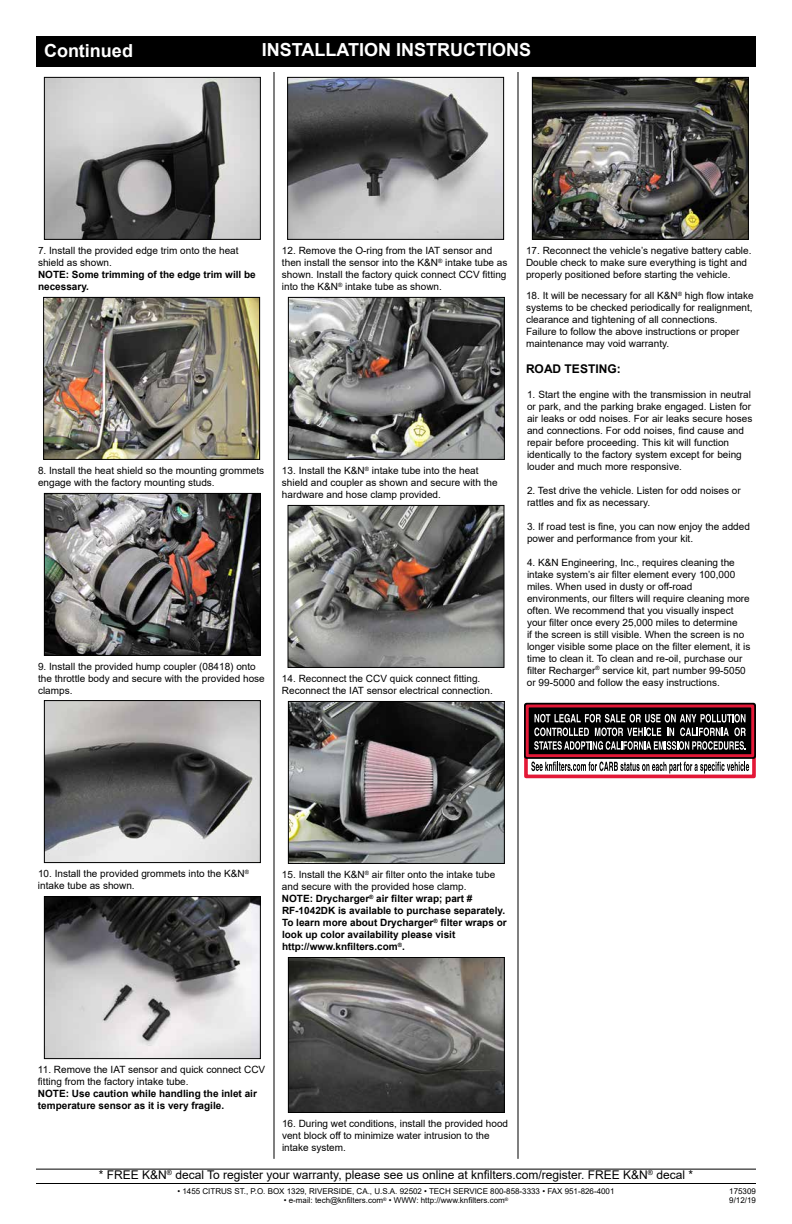
<style>
.page{position:relative;width:792px;height:1224px;background:#fff}
.page>*{position:absolute;margin:0;border:0;box-sizing:border-box;transform-origin:0 0}
.t1{font:700 18px "Arial";color:#fff}
.t2{font:12px "Arial";color:#000}
.t3{font:700 12px "Arial";color:#000}
.t4{font:10px/12px "Arial";color:#000}
.t5{font:700 10px/12px "Arial";color:#000}
.t6{font:8px/9.6px "Arial";color:#000}
.s1{font-weight:400}
</style>
<div class="page">
<div style="left:36px;top:36px;width:720px;height:31px;background:#000"></div>
<hr style="left:36px;top:1183px;width:720px;height:1px;background:#000">
<hr style="left:274px;top:72px;width:1px;height:1087px;background:#000">
<hr style="left:518px;top:72px;width:1px;height:1087px;background:#000">
<hr style="left:36px;top:1169px;width:720px;height:1px;background:#000">
<div style="left:524px;top:750px;width:232px;height:28px;border:4px solid #e31837"></div>
<div style="left:526px;top:705px;width:228px;height:51px;background:#000"></div>
<div style="left:524px;top:703px;width:232px;height:56px;border:5px solid #000"></div>
<div style="left:526px;top:705px;width:228px;height:52px;border:3px solid #e31837"></div>
<svg style="left:531px;top:762px;width:218px;height:11px"></svg>
<svg style="left:534px;top:714px;width:212px;height:36px"></svg>
<img style="left:46px;top:79px;width:213px;height:159px">
<div style="left:44px;top:77px;width:217px;height:163px;border:1px solid #000"></div>
<img style="left:289px;top:79px;width:213px;height:159px">
<div style="left:287px;top:77px;width:217px;height:163px;border:1px solid #000"></div>
<img style="left:534px;top:79px;width:213px;height:159px">
<div style="left:532px;top:77px;width:217px;height:163px;border:1px solid #000"></div>
<img style="left:290px;top:299px;width:213px;height:159px">
<div style="left:288px;top:297px;width:217px;height:163px;border:1px solid #000"></div>
<img style="left:290px;top:507px;width:212px;height:159px">
<div style="left:288px;top:505px;width:216px;height:163px;border:1px solid #000"></div>
<img style="left:290px;top:703px;width:213px;height:159px">
<div style="left:288px;top:701px;width:217px;height:163px;border:1px solid #000"></div>
<img style="left:290px;top:959px;width:213px;height:152px">
<div style="left:288px;top:957px;width:217px;height:156px;border:1px solid #000"></div>
<img style="left:45px;top:299px;width:213px;height:159px">
<div style="left:43px;top:297px;width:217px;height:163px;border:1px solid #000"></div>
<img style="left:46px;top:495px;width:213px;height:159px">
<div style="left:44px;top:493px;width:217px;height:163px;border:1px solid #000"></div>
<img style="left:46px;top:702px;width:213px;height:159px">
<div style="left:44px;top:700px;width:217px;height:163px;border:1px solid #000"></div>
<img style="left:46px;top:898px;width:213px;height:159px">
<div style="left:44px;top:896px;width:217px;height:163px;border:1px solid #000"></div>
<h1 class="t1" style="left:44px;top:38px;width:90px">Continued</h1>
<h1 class="t1" style="left:262px;top:37px;width:271px">INSTALLATION INSTRUCTIONS</h1>
<p class="t4" style="left:38px;top:244px;width:202px">7. Install the provided edge trim onto the heat shield as shown.</p>
<p class="t5" style="left:38px;top:269px;width:219px">NOTE: Some trimming of the edge trim will be necessary.</p>
<p class="t4" style="left:282px;top:244px;width:227px">12. Remove the O-ring from the IAT sensor and then install the sensor into the K&amp;N<sup>®</sup> intake tube as shown. Install the factory quick connect CCV fitting into the K&amp;N<sup>®</sup> intake tube as shown.</p>
<p class="t4" style="left:38px;top:464px;width:228px">8. Install the heat shield so the mounting grommets engage with the factory mounting studs.</p>
<p class="t4" style="left:282px;top:464px;width:217px">13. Install the K&amp;N<sup>®</sup> intake tube into the heat shield and coupler as shown and secure with the hardware and hose clamp provided.</p>
<p class="t4" style="left:38px;top:661px;width:228px">9. Install the provided hump coupler (08418) onto the throttle body and secure with the provided hose clamps.</p>
<p class="t4" style="left:282px;top:673px;width:212px">14. Reconnect the CCV quick connect fitting.<br>Reconnect the IAT sensor electrical connection.</p>
<p class="t4" style="left:526px;top:244px;width:227px">17. Reconnect the vehicle’s negative battery cable.<br>Double check to make sure everything is tight and properly positioned before starting the vehicle.</p>
<p class="t4" style="left:526px;top:290px;width:229px">18. It will be necessary for all K&amp;N<sup>®</sup> high flow intake systems to be checked periodically for realignment, clearance and tightening of all connections.<br>Failure to follow the above instructions or proper maintenance may void warranty.</p>
<p class="t3" style="left:526px;top:361px;width:96px">ROAD TESTING:</p>
<p class="t4" style="left:527px;top:388px;width:227px">1. Start the engine with the transmission in neutral or park, and the parking brake engaged. Listen for air leaks or odd noises. For air leaks secure hoses and connections. For odd noises, find cause and repair before proceeding. This kit will function identically to the factory system except for being louder and much more responsive.</p>
<p class="t4" style="left:527px;top:484px;width:215px">2. Test drive the vehicle. Listen for odd noises or rattles and fix as necessary.</p>
<p class="t4" style="left:527px;top:520px;width:224px">3. If road test is fine, you can now enjoy the added power and performance from your kit.</p>
<p class="t4" style="left:527px;top:556px;width:225px">4. K&amp;N Engineering, Inc., requires cleaning the intake system’s air filter element every 100,000 miles. When used in dusty or off-road environments, our filters will require cleaning more often. We recommend that you visually inspect your filter once every 25,000 miles to determine<br>if the screen is still visible. When the screen is no longer visible some place on the filter element, it is time to clean it. To clean and re-oil, purchase our filter Recharger<sup>®</sup> service kit, part number 99-5050 or 99-5000 and follow the easy instructions.</p>
<p class="t4" style="left:38px;top:868px;width:213px">10. Install the provided grommets into the K&amp;N<sup>® </sup>intake tube as shown.</p>
<p class="t5" style="left:282px;top:869px;width:226px"><span class="s1">15. Install the K&amp;N</span><sup>®</sup> <span class="s1">air filter onto the intake tube and secure with the provided hose clamp.<br></span>NOTE: Drycharger<sup>®</sup> air filter wrap; part # RF-1042DK is available to purchase separately.<br>To learn more about Drycharger<sup>®</sup> filter wraps or look up color availability please visit http://www.knfilters.com<sup>®</sup>.</p>
<p class="t4" style="left:38px;top:1064px;width:229px">11. Remove the IAT sensor and quick connect CCV fitting from the factory intake tube.</p>
<p class="t5" style="left:38px;top:1088px;width:220px">NOTE: Use caution while handling the inlet air temperature sensor as it is very fragile.</p>
<p class="t4" style="left:282px;top:1118px;width:228px">16. During wet conditions, install the provided hood vent block off to minimize water intrusion to the intake system.</p>
<p class="t2" style="left:99px;top:1167px;width:596px">* FREE K&amp;N<sup>®</sup> decal To register your warranty, please see us online at knfilters.com/register. FREE K&amp;N<sup>®</sup> decal *</p>
<p class="t6" style="left:177px;top:1186px;width:439px">• 1455 CITRUS ST., P.O. BOX 1329, RIVERSIDE, CA., U.S.A. 92502 • TECH SERVICE 800-858-3333 • FAX 951-826-4001</p>
<p class="t6" style="left:284px;top:1196px;width:226px">• e-mail: tech@knfilters.com<sup>®</sup> • WWW: http://www.knfilters.com<sup>®</sup></p>
<p class="t6" style="left:729px;top:1186px;width:28px">175309<br>9/12/19</p>
</div>
